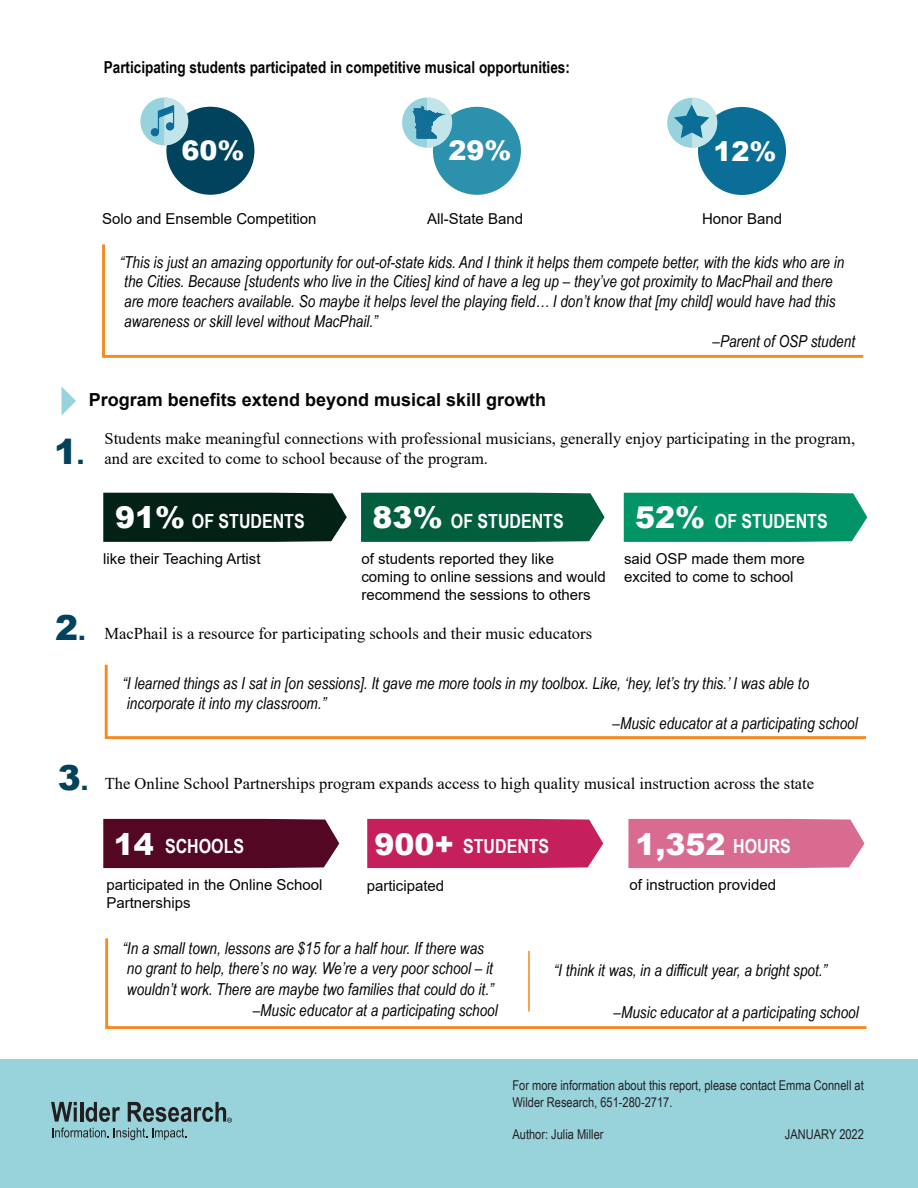
<style>
.page{position:relative;width:918px;height:1188px;background:#fff}
.page>*{position:absolute;margin:0;border:0;box-sizing:border-box;transform-origin:0 0}
.t1{font:900 34.5px "Arial";color:#01425c}
.t2{font:900 30px "Arial";color:#fff}
.t3{font:900 27px "Arial";color:#fff}
.t4{font:700 19.5px "Arial Narrow";color:#fff}
.t5{font:700 18px "Arial";color:#040503}
.t6{font:italic 16.5px "Arial Narrow";color:#040503}
.t7{font:16.5px/19.5px "Times New Roman";color:#040503}
.t8{font:700 16.5px "Arial Narrow";color:#040503}
.t9{font:15px/18px "Arial";color:#040503}
.t10{font:13.5px/16.2px "Arial Narrow";color:#231f20}
.s1{font-size:21px}
.s2{font-family:"Arial";font-weight:900;font-size:30px}
.s3{font-family:"Arial";font-weight:900;font-size:34.5px;color:#01425c}
.s4{font-family:"Arial";font-weight:900;font-size:21px;color:#01425c}
.s5{font-family:"Arial Narrow";font-weight:700;font-size:19.5px}
</style>
<div class="page">
<div style="left:698px;top:107px;width:88px;height:88px;background:#0a6e96;border-radius:50%"></div>
<div style="left:667px;top:98px;width:50px;height:50px;background:#96d3dc;border-radius:50%"></div>
<svg style="left:674px;top:98px;width:43px;height:50px"></svg>
<div style="left:433px;top:107px;width:88px;height:88px;background:#2b91ad;border-radius:50%"></div>
<div style="left:402px;top:98px;width:50px;height:50px;background:#96d3dc;border-radius:50%"></div>
<svg style="left:413px;top:97px;width:39px;height:51px"></svg>
<div style="left:0;top:1059px;width:918px;height:129px;background:#98d3db"></div>
<div style="left:103px;top:493px;width:244px;height:49px;background:#032115"></div>
<div style="left:361px;top:493px;width:244px;height:49px;background:#025f3e"></div>
<div style="left:624px;top:493px;width:243px;height:49px;background:#009467"></div>
<div style="left:103px;top:819px;width:236px;height:49px;background:#530723"></div>
<div style="left:367px;top:819px;width:236px;height:49px;background:#c5205c"></div>
<div style="left:628px;top:819px;width:236px;height:49px;background:#d86b8f"></div>
<svg style="left:104px;top:664px;width:762px;height:76px"></svg>
<svg style="left:105px;top:938px;width:762px;height:91px"></svg>
<svg style="left:62px;top:387px;width:14px;height:28px"></svg>
<svg style="left:51px;top:1102px;width:181px;height:38px"></svg>
<div style="left:166px;top:107px;width:88px;height:88px;background:#01425c;border-radius:50%"></div>
<div style="left:140px;top:98px;width:48px;height:47px;background:#96d3dc;border-radius:50%"></div>
<svg style="left:151px;top:97px;width:37px;height:48px"></svg>
<div style="left:151px;top:129px;width:7px;height:7px;background:#0a6e96;border-radius:50%"></div>
<div style="left:166px;top:123px;width:8px;height:7px;background:#0a6e96;border-radius:50%"></div>
<svg style="left:102px;top:244px;width:762px;height:114px"></svg>
<hr style="left:528px;top:951px;width:2px;height:61px;background:#f6891f">
<p class="t8" style="left:104px;top:55px;width:468px">Participating students participated in competitive musical opportunities:</p>
<h3 class="t3" style="left:181px;top:131px;width:65px">60%</h3>
<h2 class="t2" style="left:441px;top:127px;width:72px">12%</h2>
<h3 class="t3" style="left:448px;top:131px;width:65px">29%</h3>
<h2 class="t2" style="left:707px;top:127px;width:72px">12%</h2>
<h3 class="t3" style="left:714px;top:131px;width:65px">12%</h3>
<p class="t9" style="left:102px;top:209px;width:216px">Solo and Ensemble Competition</p>
<p class="t9" style="left:427px;top:209px;width:97px">All-State Band</p>
<p class="t9" style="left:702px;top:209px;width:82px">Honor Band</p>
<p class="t6" style="left:120px;top:250px;width:726px">“This is just an amazing opportunity for out-of-state kids. And I think it helps them compete better, with the kids who are in</p>
<p class="t6" style="left:124px;top:270px;width:710px">the Cities. Because [students who live in the Cities] kind of have a leg up – they’ve got proximity to MacPhail and there</p>
<p class="t6" style="left:124px;top:290px;width:713px">are more teachers available. So maybe it helps level the playing field… I don’t know that [my child] would have had this</p>
<p class="t6" style="left:124px;top:310px;width:255px">awareness or skill level without MacPhail.”</p>
<p class="t6" style="left:713px;top:330px;width:144px">–Parent of OSP student</p>
<p class="t5" style="left:89px;top:387px;width:459px">Program benefits extend beyond musical skill growth</p>
<h1 class="t1" style="left:54px;top:426px;width:32px">1<span class="s1">.</span></h1>
<p class="t7" style="left:105px;top:428px;width:752px">Students make meaningful connections with professional musicians, generally enjoy participating in the program, and are excited to come to school because of the program.</p>
<h1 class="t1" style="left:55px;top:603px;width:32px">2<span class="s1">.</span></h1>
<p class="t4" style="left:115px;top:506px;width:191px"><span class="s2">91%</span> OF STUDENTS</p>
<p class="t4" style="left:373px;top:506px;width:193px"><span class="s2">83%</span> OF STUDENTS</p>
<p class="t4" style="left:635px;top:506px;width:194px"><span class="s2">52%</span> OF STUDENTS</p>
<p class="t9" style="left:103px;top:550px;width:159px">like their Teaching Artist</p>
<p class="t9" style="left:361px;top:550px;width:246px">of students reported they like coming to online sessions and would recommend the sessions to others</p>
<p class="t9" style="left:624px;top:550px;width:182px">said OSP made them more excited to come to school</p>
<p class="t7" style="left:105px;top:624px;width:489px">MacPhail is a resource for participating schools and their music educators</p>
<p class="t6" style="left:122px;top:672px;width:688px">“I learned things as I sat in [on sessions]. It gave me more tools in my toolbox. Like, ‘hey, let’s try this.’ I was able to</p>
<p class="t6" style="left:127px;top:692px;width:201px">incorporate it into my classroom.”</p>
<p class="t6" style="left:613px;top:712px;width:247px">–Music educator at a participating school</p>
<p class="t7" style="left:58px;top:774px;width:758px"><span class="s3">3</span><span class="s4">.</span> The Online School Partnerships program expands access to high quality musical instruction across the state</p>
<p class="t4" style="left:114px;top:831px;width:132px"><span class="s2">14</span> SCHOOLS</p>
<p class="t4" style="left:374px;top:831px;width:176px"><span class="s2">900+</span> STUDENTS</p>
<h2 class="t2" style="left:635px;top:822px;width:157px">1,352 <span class="s5">HOURS</span></h2>
<p class="t9" style="left:106px;top:876px;width:217px">participated in the Online School<br>Partnerships</p>
<p class="t9" style="left:367px;top:877px;width:79px">participated</p>
<p class="t9" style="left:629px;top:876px;width:148px">of instruction provided</p>
<p class="t6" style="left:122px;top:937px;width:363px">“In a small town, lessons are $15 for a half hour. If there was</p>
<p class="t6" style="left:127px;top:957px;width:367px">no grant to help, there’s no way. We’re a very poor school – it</p>
<p class="t6" style="left:127px;top:978px;width:368px">wouldn’t work. There are maybe two families that could do it.”</p>
<p class="t6" style="left:253px;top:999px;width:247px">–Music educator at a participating school</p>
<p class="t6" style="left:554px;top:958px;width:275px">“I think it was, in a difficult year, a bright spot.”</p>
<p class="t6" style="left:614px;top:1000px;width:247px">–Music educator at a participating school</p>
<p class="t10" style="left:512px;top:1077px;width:353px">For more information about this report, please contact Emma Connell at<br>Wilder Research, 651-280-2717.</p>
<p class="t10" style="left:512px;top:1126px;width:93px">Author: Julia Miller</p>
<p class="t10" style="left:785px;top:1126px;width:80px">JANUARY 2022</p>
</div>
